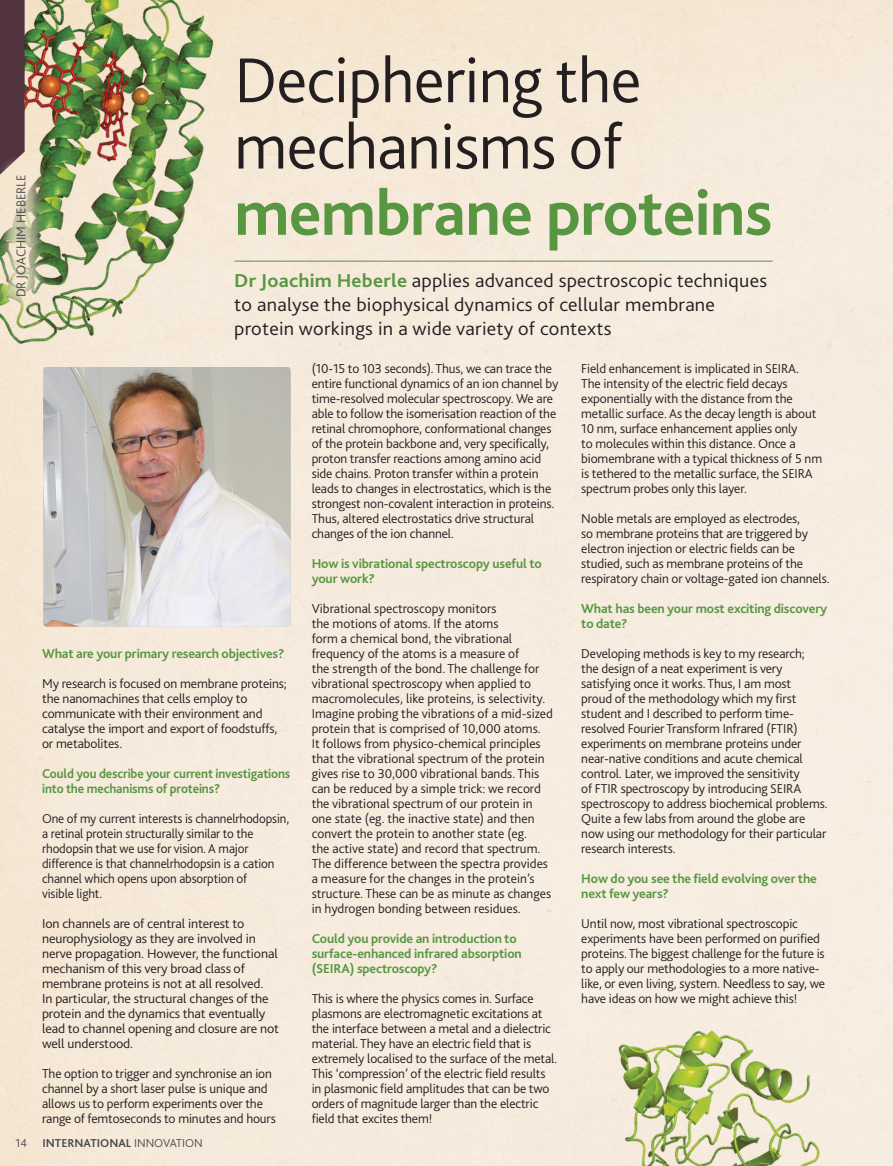
<style>
.page{position:relative;width:893px;height:1166px;background:#fff}
.page>*{position:absolute;margin:0;border:0;box-sizing:border-box;transform-origin:0 0}
.head{font:300 66.3px/66.3px "Bliss 2";letter-spacing:-.01em;color:#231f20}
.Standfirst{font:300 19.5px/24px "Bliss 2";letter-spacing:.01em;color:#231f20;scale:1.05 1}
.Q_A_Answer{font:300 13.5px/15px "Bliss 2";letter-spacing:-.01em;color:#231f20}
.Q_A_Answer-2{font:300 13.5px/15px "Bliss 2";letter-spacing:-.01em;color:#231f20;scale:1.04 1}
.Q_A_Questions{font:700 13.5px/15px "Bliss 2";letter-spacing:-.01em;color:#589642}
.Q_A_Questions-2{font:700 13.5px/15px "Bliss 2";letter-spacing:-.01em;color:#589642;scale:.96 1}
.Body_Article{font:300 13.5px "Bliss 2";color:#4b4c4d}
.Body_Article-2{font:700 12px "Bliss 2";color:#4b4c4d}
.Body_Article-3{font:300 12px "Bliss 2";color:#4b4c4d}
.s1{font-weight:700;color:#589642}
.s2{font-weight:300}
</style>
<div class="page">
<img style="left:0;top:0;width:893px;height:1165px">
<hr style="left:234px;top:261px;width:538px;height:1px;background:#589642">
<img style="left:43px;top:367px;width:248px;height:259px">
<div style="left:0;top:0;width:25px;height:155px;background:#513440"></div>
<div style="left:0;top:155px;width:48px;height:161px;background:#f6e8d2;opacity:.75"></div>
<p class="Body_Article" style="left:13px;top:297px;width:124px;rotate:-90deg">DR JOACHIM HEBERLE</p>
<p class="head" style="left:234px;top:45px;width:540px">Deciphering the mechanisms of <span class="s1">membrane proteins</span></p>
<p class="Standfirst" style="left:234px;top:268px;width:509px"><span class="s1">Dr Joachim Heberle</span> applies advanced spectroscopic techniques to analyse the biophysical dynamics of cellular membrane protein workings in a wide variety of contexts</p>
<p class="Q_A_Questions" style="left:42px;top:645px;width:244px">What are your primary research objectives?</p>
<p class="Q_A_Answer" style="left:42px;top:675px;width:246px">My research is focused on membrane proteins; the nanomachines that cells employ to communicate with their environment and catalyse the import and export of foodstuffs, or metabolites.</p>
<p class="Q_A_Questions-2" style="left:42px;top:765px;width:260px">Could you describe your current investigations into the mechanisms of proteins?</p>
<p class="Q_A_Answer" style="left:42px;top:810px;width:249px">One of my current interests is channelrhodopsin, a retinal protein structurally similar to the rhodopsin that we use for vision. A major difference is that channelrhodopsin is a cation channel which opens upon absorption of<br>visible light.</p>
<p class="Q_A_Answer-2" style="left:42px;top:915px;width:229px">Ion channels are of central interest to neurophysiology as they are involved in nerve propagation. However, the functional mechanism of this very broad class of membrane proteins is not at all resolved.<br>In particular, the structural changes of the protein and the dynamics that eventually lead to channel opening and closure are not well understood.</p>
<p class="Q_A_Answer" style="left:42px;top:1065px;width:235px">The option to trigger and synchronise an ion channel by a short laser pulse is unique and allows us to perform experiments over the range of femtoseconds to minutes and hours</p>
<p class="Q_A_Answer" style="left:312px;top:360px;width:248px">(10-15 to 103 seconds). Thus, we can trace the entire functional dynamics of an ion channel by time-resolved molecular spectroscopy. We are able to follow the isomerisation reaction of the retinal chromophore, conformational changes of the protein backbone and, very specifically, proton transfer reactions among amino acid side chains. Proton transfer within a protein leads to changes in electrostatics, which is the strongest non-covalent interaction in proteins.<br>Thus, altered electrostatics drive structural changes of the ion channel.</p>
<p class="Q_A_Questions" style="left:312px;top:555px;width:232px">How is vibrational spectroscopy useful to your work?</p>
<p class="Q_A_Answer" style="left:312px;top:600px;width:243px">Vibrational spectroscopy monitors<br>the motions of atoms. If the atoms<br>form a chemical bond, the vibrational frequency of the atoms is a measure of<br>the strength of the bond. The challenge for vibrational spectroscopy when applied to macromolecules, like proteins, is selectivity.<br>Imagine probing the vibrations of a mid-sized protein that is comprised of 10,000 atoms.<br>It follows from physico-chemical principles that the vibrational spectrum of the protein gives rise to 30,000 vibrational bands. This can be reduced by a simple trick: we record the vibrational spectrum of our protein in one state (eg. the inactive state) and then convert the protein to another state (eg.<br>the active state) and record that spectrum.<br>The difference between the spectra provides a measure for the changes in the protein’s structure. These can be as minute as changes in hydrogen bonding between residues.</p>
<p class="Q_A_Questions" style="left:312px;top:930px;width:212px">Could you provide an introduction to surface-enhanced infrared absorption (SEIRA) spectroscopy?</p>
<p class="Q_A_Answer" style="left:312px;top:990px;width:247px">This is where the physics comes in. Surface plasmons are electromagnetic excitations at the interface between a metal and a dielectric material. They have an electric field that is extremely localised to the surface of the metal.<br>This ‘compression’ of the electric field results in plasmonic field amplitudes that can be two orders of magnitude larger than the electric field that excites them!</p>
<p class="Q_A_Answer" style="left:581px;top:360px;width:242px">Field enhancement is implicated in SEIRA.<br>The intensity of the electric field decays exponentially with the distance from the metallic surface. As the decay length is about 10 nm, surface enhancement applies only<br>to molecules within this distance. Once a biomembrane with a typical thickness of 5 nm is tethered to the metallic surface, the SEIRA spectrum probes only this layer.</p>
<p class="Q_A_Answer" style="left:581px;top:510px;width:250px">Noble metals are employed as electrodes,<br>so membrane proteins that are triggered by electron injection or electric fields can be studied, such as membrane proteins of the respiratory chain or voltage-gated ion channels.</p>
<p class="Q_A_Questions" style="left:581px;top:600px;width:247px">What has been your most exciting discovery to date?</p>
<p class="Q_A_Answer" style="left:581px;top:645px;width:248px">Developing methods is key to my research;<br>the design of a neat experiment is very satisfying once it works. Thus, I am most<br>proud of the methodology which my first student and I described to perform time&shy;resolved Fourier Transform Infrared (FTIR) experiments on membrane proteins under near-native conditions and acute chemical control. Later, we improved the sensitivity<br>of FTIR spectroscopy by introducing SEIRA spectroscopy to address biochemical problems.<br>Quite a few labs from around the globe are now using our methodology for their particular research interests.</p>
<p class="Q_A_Questions" style="left:581px;top:870px;width:237px">How do you see the field evolving over the next few years?</p>
<p class="Q_A_Answer" style="left:581px;top:915px;width:245px">Until now, most vibrational spectroscopic experiments have been performed on purified proteins. The biggest challenge for the future is to apply our methodologies to a more native&shy;like, or even living, system. Needless to say, we have ideas on how we might achieve this!</p>
<p class="Body_Article-3" style="left:16px;top:1135px;width:13px">14</p>
<p class="Body_Article-2" style="left:43px;top:1135px;width:162px">INTERNATIONAL <span class="s2">INNOVATION</span></p>
</div>
